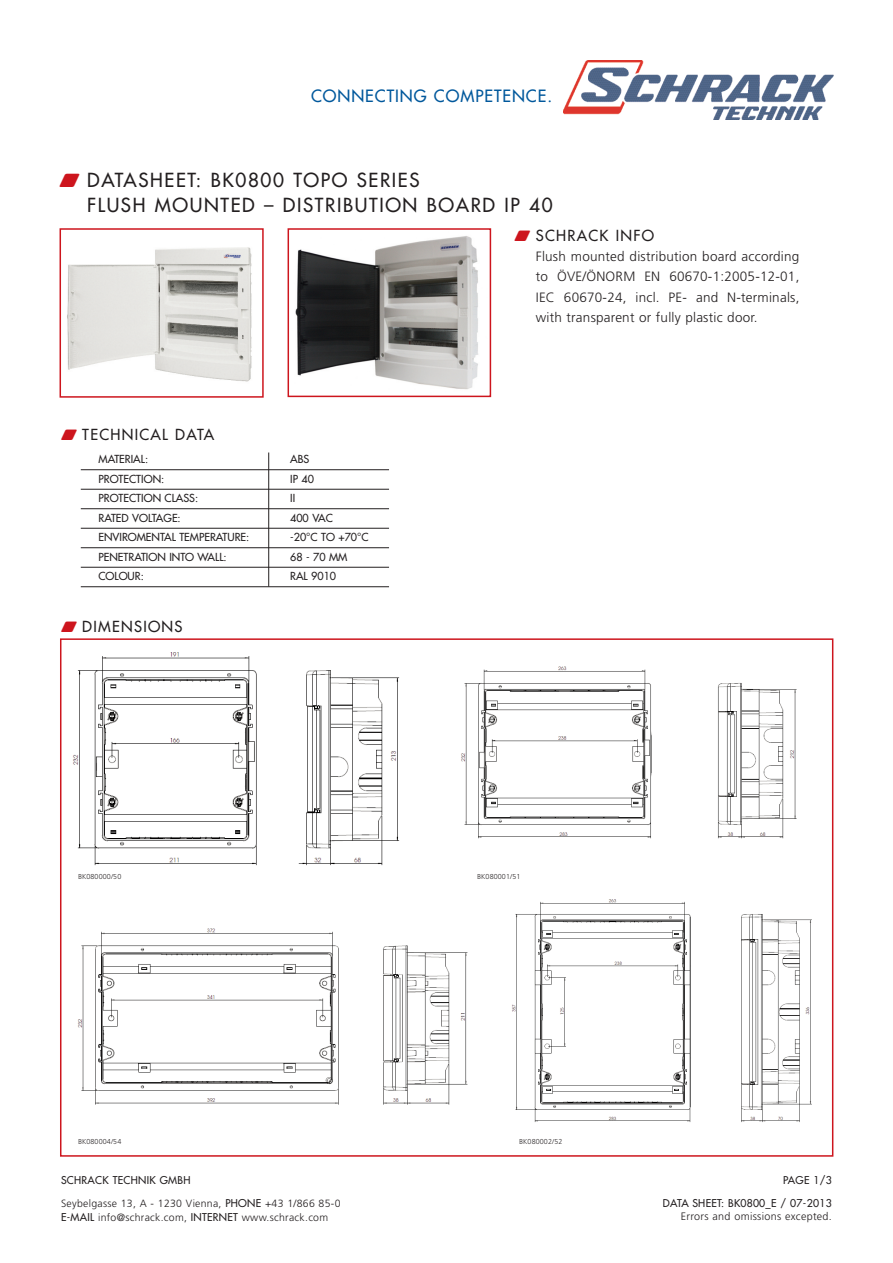
<style>
.page{position:relative;width:893px;height:1263px;background:#fff}
.page>*{position:absolute;margin:0;border:0;box-sizing:border-box;transform-origin:0 0}
.t1{font:18.9px/25.8px "Futura";letter-spacing:.085em;color:#231f20}
.t2{font:16.5px "Futura";letter-spacing:.06em;color:#01589c}
.t3{font:14.85px "Futura";letter-spacing:.085em;color:#231f20}
.t4{font:300 13.5px/20.2px "Frutiger";letter-spacing:.015em;color:#231f20;text-align:justify}
.t5{font:10.8px "Futura";color:#231f20}
.t6{font:300 10.8px "Frutiger";letter-spacing:.03em;color:#231f20}
.t7{font:300 10.5px/14.2px "Frutiger";letter-spacing:.03em;color:#231f20}
.t8{font:10.5px/22.8px "Futura";letter-spacing:.03em;color:#231f20;text-align:right}
.t9{font:300 7.5px "Frutiger Next LTCE";letter-spacing:.015em;color:#231f20}
.s1{font-family:"Zopf Rautbots 2";color:#cd151d}
.s2{font-family:"Futura";font-weight:400}
</style>
<div class="page">
<img style="left:67px;top:247px;width:185px;height:135px">
<div style="left:60px;top:228px;width:204px;height:170px;border:2px solid #cd151d"></div>
<img style="left:295px;top:236px;width:183px;height:154px">
<div style="left:288px;top:228px;width:203px;height:169px;border:2px solid #cd151d"></div>
<img style="left:72px;top:652px;width:328px;height:214px">
<img style="left:461px;top:666px;width:336px;height:173px">
<img style="left:511px;top:899px;width:301px;height:223px">
<img style="left:77px;top:928px;width:391px;height:177px">
<img style="left:564px;top:60px;width:269px;height:59px">
<hr style="left:81px;top:469px;width:308px;height:1px;background:#231f20">
<hr style="left:81px;top:489px;width:308px;height:1px;background:#231f20">
<hr style="left:81px;top:508px;width:308px;height:1px;background:#231f20">
<hr style="left:81px;top:528px;width:308px;height:1px;background:#231f20">
<hr style="left:81px;top:547px;width:308px;height:1px;background:#231f20">
<hr style="left:81px;top:567px;width:308px;height:1px;background:#231f20">
<hr style="left:81px;top:586px;width:308px;height:1px;background:#231f20">
<hr style="left:268px;top:452px;width:1px;height:134px;background:#231f20">
<h2 class="t2" style="left:311px;top:87px;width:243px">CONNECTING COMPETENCE.</h2>
<h1 class="t1" style="left:87px;top:168px;width:467px;text-indent:-28px"><span class="s1">W</span> DATASHEET: BK0800 TOPO SERIES<br>FLUSH MOUNTED – DISTRIBUTION BOARD IP 40</h1>
<h3 class="t3" style="left:61px;top:427px;width:155px"><span class="s1">W</span> TECHNICAL DATA</h3>
<p class="t5" style="left:98px;top:454px;width:51px">MATERIAL:</p>
<p class="t5" style="left:290px;top:454px;width:21px">ABS</p>
<p class="t5" style="left:98px;top:473px;width:67px">PROTECTION:</p>
<p class="t5" style="left:290px;top:473px;width:25px">IP 40</p>
<p class="t5" style="left:98px;top:493px;width:101px">PROTECTION CLASS:</p>
<p class="t5" style="left:290px;top:493px;width:7px">II</p>
<p class="t5" style="left:98px;top:512px;width:84px">RATED VOLTAGE:</p>
<p class="t5" style="left:290px;top:512px;width:44px">400 VAC</p>
<p class="t5" style="left:98px;top:532px;width:152px">ENVIROMENTAL TEMPERATURE:</p>
<p class="t5" style="left:290px;top:532px;width:80px">-20°C TO +70°C</p>
<p class="t5" style="left:98px;top:551px;width:130px">PENETRATION INTO WALL:</p>
<p class="t5" style="left:290px;top:551px;width:59px">68 - 70 MM</p>
<p class="t5" style="left:98px;top:571px;width:47px">COLOUR:</p>
<p class="t5" style="left:290px;top:571px;width:48px">RAL 9010</p>
<h3 class="t3" style="left:61px;top:619px;width:123px"><span class="s1">W</span> DIMENSIONS</h3>
<h3 class="t3" style="left:514px;top:228px;width:141px"><span class="s1">W</span> SCHRACK INFO</h3>
<p class="t4" style="left:536px;top:247px;width:265px">Flush mounted distribution board according to ÖVE/ÖNORM EN 60670-1:2005-12-01, IEC 60670-24, incl. PE- and N-terminals, with transparent or fully plastic door.</p>
<p class="t9" style="left:78px;top:874px;width:45px">BK080000/50</p>
<p class="t9" style="left:477px;top:874px;width:45px">BK080001/51</p>
<p class="t9" style="left:78px;top:1139px;width:45px">BK080004/54</p>
<p class="t9" style="left:519px;top:1139px;width:45px">BK080002/52</p>
<p class="t8" style="left:61px;top:1170px;width:131px">SCHRACK TECHNIK GMBH</p>
<p class="t7" style="left:61px;top:1197px;width:281px">Seybelgasse 13, A - 1230 Vienna, <span class="s2">PHONE</span> +43 1/866 85-0<br><span class="s2">E-MAIL</span> info@schrack.com, <span class="s2">INTERNET</span> www.schrack.com</p>
<p class="t8" style="left:663px;top:1170px;width:170px">PAGE 1/3<br>DATA SHEET: BK0800_E / 07-2013</p>
<p class="t6" style="left:681px;top:1212px;width:152px">Errors and omissions excepted.</p>
</div>
